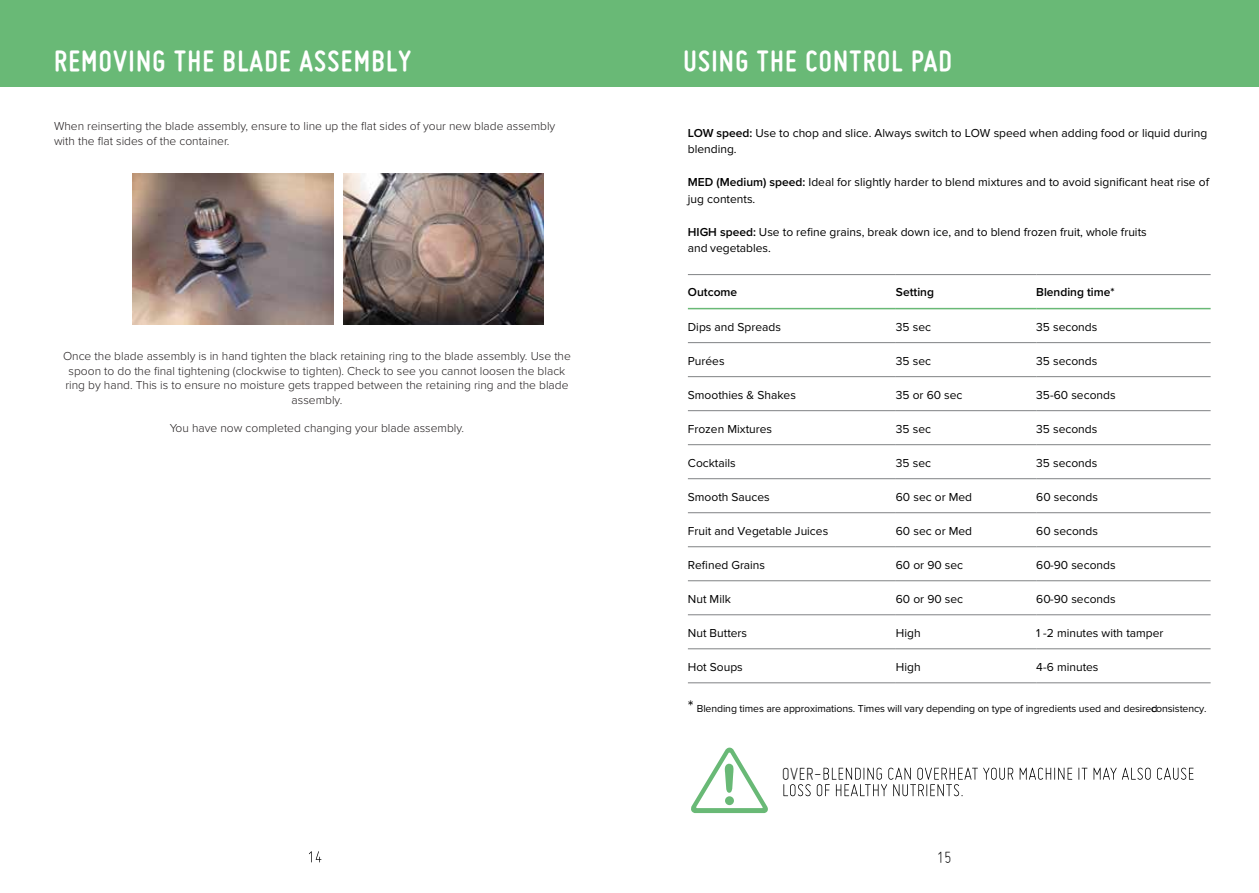
<style>
.page{position:relative;width:1259px;height:893px;background:#fff}
.page>*{position:absolute;margin:0;border:0;box-sizing:border-box;transform-origin:0 0}
.t1{font:700 31.5px "Miso";letter-spacing:.04em;color:#fff}
.t2{font:300 19.5px "Miso";color:#010101}
.t3{font:300 18px "Miso";color:#010101}
.t4{font:12px/16.5px "Proxima Nova";color:#010101}
.t5{font:300 12px/14.4px "Proxima Nova";color:#231f20}
.t6{font:600 12px "Proxima Nova";color:#010101}
.t7{font:10.5px "Proxima Nova";letter-spacing:-.01em;color:#010101}
.s1{font-weight:600}
.s2{font-size:17.1px}
</style>
<div class="page">
<svg style="left:691px;top:748px;width:77px;height:65px"></svg>
<div style="left:725px;top:796px;width:9px;height:9px;background:#69b976;border-radius:50%"></div>
<hr style="left:688px;top:342px;width:208px;height:1px;background:#808284">
<hr style="left:896px;top:342px;width:140px;height:1px;background:#808284">
<hr style="left:1036px;top:342px;width:174px;height:1px;background:#808284">
<hr style="left:688px;top:376px;width:208px;height:1px;background:#808284">
<hr style="left:896px;top:376px;width:140px;height:1px;background:#808284">
<hr style="left:1036px;top:376px;width:174px;height:1px;background:#808284">
<hr style="left:688px;top:410px;width:208px;height:1px;background:#808284">
<hr style="left:896px;top:410px;width:140px;height:1px;background:#808284">
<hr style="left:1036px;top:410px;width:174px;height:1px;background:#808284">
<hr style="left:688px;top:444px;width:208px;height:1px;background:#808284">
<hr style="left:896px;top:444px;width:140px;height:1px;background:#808284">
<hr style="left:1036px;top:444px;width:174px;height:1px;background:#808284">
<hr style="left:688px;top:478px;width:208px;height:1px;background:#808284">
<hr style="left:896px;top:478px;width:140px;height:1px;background:#808284">
<hr style="left:1036px;top:478px;width:174px;height:1px;background:#808284">
<hr style="left:688px;top:512px;width:208px;height:1px;background:#808284">
<hr style="left:896px;top:512px;width:140px;height:1px;background:#808284">
<hr style="left:1036px;top:512px;width:174px;height:1px;background:#808284">
<hr style="left:688px;top:546px;width:208px;height:1px;background:#808284">
<hr style="left:896px;top:546px;width:140px;height:1px;background:#808284">
<hr style="left:1036px;top:546px;width:174px;height:1px;background:#808284">
<hr style="left:688px;top:580px;width:208px;height:1px;background:#808284">
<hr style="left:896px;top:580px;width:140px;height:1px;background:#808284">
<hr style="left:1036px;top:580px;width:174px;height:1px;background:#808284">
<hr style="left:688px;top:614px;width:208px;height:1px;background:#808284">
<hr style="left:896px;top:614px;width:140px;height:1px;background:#808284">
<hr style="left:1036px;top:614px;width:174px;height:1px;background:#808284">
<hr style="left:688px;top:648px;width:208px;height:1px;background:#808284">
<hr style="left:896px;top:648px;width:140px;height:1px;background:#808284">
<hr style="left:1036px;top:648px;width:174px;height:1px;background:#808284">
<hr style="left:688px;top:683px;width:208px;height:1px;background:#808284">
<hr style="left:896px;top:683px;width:140px;height:1px;background:#808284">
<hr style="left:1036px;top:683px;width:174px;height:1px;background:#808284">
<hr style="left:688px;top:274px;width:208px;height:1px;background:#808284">
<hr style="left:896px;top:274px;width:140px;height:1px;background:#808284">
<hr style="left:1036px;top:274px;width:174px;height:1px;background:#808284">
<hr style="left:688px;top:308px;width:208px;height:1px;background:#69b976">
<hr style="left:896px;top:308px;width:140px;height:1px;background:#69b976">
<hr style="left:1036px;top:308px;width:174px;height:1px;background:#69b976">
<svg style="left:783px;top:767px;width:410px;height:29px"></svg>
<div style="left:0;top:0;width:1259px;height:87px;background:#69b976"></div>
<img style="left:132px;top:174px;width:202px;height:151px">
<img style="left:343px;top:174px;width:201px;height:150px">
<svg style="left:309px;top:851px;width:12px;height:11px"></svg>
<h1 class="t1" style="left:54px;top:43px;width:358px">REMOVING THE BLADE ASSEMBLY</h1>
<h1 class="t1" style="left:683px;top:43px;width:270px">USING THE CONTROL PAD</h1>
<p class="t5" style="left:54px;top:120px;width:503px">When reinserting the blade assembly, ensure to line up the flat sides of your new blade assembly with the flat sides of the container.</p>
<p class="t5" style="left:63px;top:350px;width:509px;text-align:center">Once the blade assembly is in hand tighten the black retaining ring to the blade assembly. Use the spoon to do the final tightening (clockwise to tighten). Check to see you cannot loosen the black ring by hand. This is to ensure no moisture gets trapped between the retaining ring and the blade assembly.</p>
<p class="t5" style="left:170px;top:422px;width:296px">You have now completed changing your blade assembly.</p>
<p class="t4" style="left:688px;top:124px;width:521px"><span class="s1">LOW speed:</span> Use to chop and slice. Always switch to LOW speed when adding food or liquid during blending.</p>
<p class="t4" style="left:688px;top:174px;width:523px"><span class="s1">MED (Medium) speed:</span> Ideal for slightly harder to blend mixtures and to avoid significant heat rise of jug contents.</p>
<p class="t4" style="left:688px;top:223px;width:460px"><span class="s1">HIGH speed:</span> Use to refine grains, break down ice, and to blend frozen fruit, whole fruits and vegetables.</p>
<p class="t6" style="left:688px;top:283px;width:51px">Outcome</p>
<p class="t6" style="left:896px;top:283px;width:40px">Setting</p>
<p class="t6" style="left:1036px;top:283px;width:80px">Blending time*</p>
<p class="t4" style="left:688px;top:319px;width:94px">Dips and Spreads</p>
<p class="t4" style="left:896px;top:319px;width:37px">35 sec</p>
<p class="t4" style="left:1036px;top:319px;width:63px">35 seconds</p>
<p class="t4" style="left:688px;top:353px;width:38px">Purées</p>
<p class="t4" style="left:896px;top:353px;width:37px">35 sec</p>
<p class="t4" style="left:1036px;top:353px;width:63px">35 seconds</p>
<p class="t4" style="left:688px;top:387px;width:110px">Smoothies &amp; Shakes</p>
<p class="t4" style="left:896px;top:387px;width:68px">35 or 60 sec</p>
<p class="t4" style="left:1036px;top:387px;width:81px">35-60 seconds</p>
<p class="t4" style="left:688px;top:421px;width:86px">Frozen Mixtures</p>
<p class="t4" style="left:896px;top:421px;width:37px">35 sec</p>
<p class="t4" style="left:1036px;top:421px;width:63px">35 seconds</p>
<p class="t4" style="left:688px;top:455px;width:49px">Cocktails</p>
<p class="t4" style="left:896px;top:455px;width:37px">35 sec</p>
<p class="t4" style="left:1036px;top:455px;width:63px">35 seconds</p>
<p class="t4" style="left:688px;top:489px;width:83px">Smooth Sauces</p>
<p class="t4" style="left:896px;top:489px;width:78px">60 sec or Med</p>
<p class="t4" style="left:1036px;top:489px;width:63px">60 seconds</p>
<p class="t4" style="left:688px;top:523px;width:142px">Fruit and Vegetable Juices</p>
<p class="t4" style="left:896px;top:523px;width:78px">60 sec or Med</p>
<p class="t4" style="left:1036px;top:523px;width:63px">60 seconds</p>
<p class="t4" style="left:688px;top:557px;width:79px">Refined Grains</p>
<p class="t4" style="left:896px;top:557px;width:69px">60 or 90 sec</p>
<p class="t4" style="left:1036px;top:557px;width:81px">60-90 seconds</p>
<p class="t4" style="left:688px;top:591px;width:45px">Nut Milk</p>
<p class="t4" style="left:896px;top:591px;width:69px">60 or 90 sec</p>
<p class="t4" style="left:1036px;top:591px;width:81px">60-90 seconds</p>
<p class="t4" style="left:688px;top:625px;width:61px">Nut Butters</p>
<p class="t4" style="left:896px;top:625px;width:26px">High</p>
<p class="t4" style="left:1036px;top:625px;width:129px">1 -2 minutes with tamper</p>
<p class="t4" style="left:688px;top:659px;width:56px">Hot Soups</p>
<p class="t4" style="left:896px;top:659px;width:26px">High</p>
<p class="t4" style="left:1036px;top:659px;width:64px">4-6 minutes</p>
<p class="t7" style="left:688px;top:702px;width:520px"><span class="s2">*</span> Blending times are approximations. Times will vary depending on type of ingredients used and desirecdonsistency.</p>
<h2 class="t2" style="left:782px;top:763px;width:42px">OVER-</h2>
<h3 class="t3" style="left:936px;top:847px;width:16px">15</h3>
</div>
